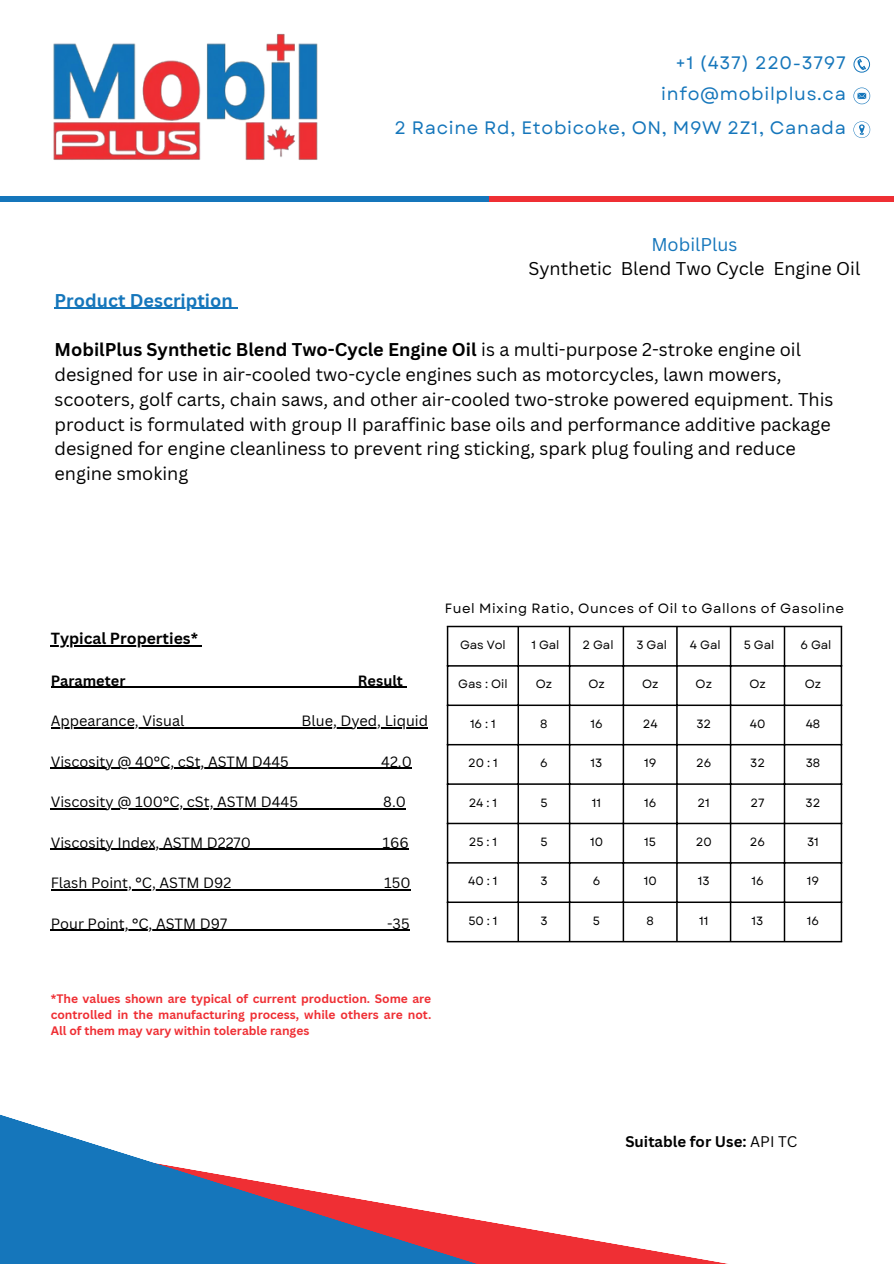
<style>
.page{position:relative;width:894px;height:1264px;background:#fff}
.page>*{position:absolute;margin:0;border:0;box-sizing:border-box;transform-origin:0 0}
.t1{font:18px/24.8px "Canva Sans";color:#000;text-align:center}
.t2{font:18px "Garet";letter-spacing:.04em;color:#1576bb}
.t3{font:700 18px "Canva Sans";color:#1576bb}
.t4{font:700 15.75px "Canva Sans";color:#000}
.t5{font:700 15px "Canva Sans";color:#000}
.t6{font:14.55px "Canva Sans";color:#000}
.t7{font:700 14.55px "Canva Sans";color:#000}
.t8{font:13.5px "Garet";letter-spacing:.04em;color:#000}
.t9{font:700 12px/16px "Canva Sans";color:#ef2f34;text-align:justify}
.t10{font:12px "Garet";color:#000}
.s1{color:#1576bb}
.s2{font-weight:700}
.s3{font-weight:400}
</style>
<div class="page">
<svg style="left:853px;top:56px;width:16px;height:17px"></svg>
<svg style="left:853px;top:88px;width:16px;height:16px"></svg>
<svg style="left:853px;top:121px;width:16px;height:17px"></svg>
<div style="left:0;top:196px;width:489px;height:6px;background:#1576bb"></div>
<div style="left:489px;top:196px;width:404px;height:6px;background:#ef2f34"></div>
<svg style="left:542px;top:1231px;width:180px;height:32px"></svg>
<svg style="left:0;top:1114px;width:542px;height:149px"></svg>
<img style="left:53px;top:33px;width:265px;height:127px">
<hr style="left:55px;top:308px;width:178px;height:1px;background:#1576bb">
<hr style="left:51px;top:645px;width:147px;height:1px;background:#000">
<hr style="left:51px;top:686px;width:74px;height:1px;background:#000">
<hr style="left:125px;top:686px;width:233px;height:1px;background:#000">
<hr style="left:358px;top:686px;width:45px;height:1px;background:#000">
<hr style="left:51px;top:727px;width:133px;height:1px;background:#000">
<hr style="left:184px;top:727px;width:117px;height:1px;background:#000">
<hr style="left:301px;top:727px;width:127px;height:1px;background:#000">
<hr style="left:51px;top:767px;width:238px;height:1px;background:#000">
<hr style="left:289px;top:767px;width:92px;height:1px;background:#000">
<hr style="left:381px;top:767px;width:31px;height:1px;background:#000">
<hr style="left:51px;top:808px;width:247px;height:1px;background:#000">
<hr style="left:298px;top:808px;width:85px;height:1px;background:#000">
<svg style="left:383px;top:808px;width:23px;height:1px"></svg>
<hr style="left:51px;top:848px;width:200px;height:1px;background:#000">
<hr style="left:251px;top:848px;width:131px;height:1px;background:#000">
<svg style="left:382px;top:848px;width:26px;height:1px"></svg>
<hr style="left:51px;top:889px;width:180px;height:1px;background:#000">
<hr style="left:231px;top:889px;width:153px;height:1px;background:#000">
<svg style="left:384px;top:889px;width:26px;height:1px"></svg>
<hr style="left:51px;top:929px;width:176px;height:1px;background:#000">
<hr style="left:227px;top:929px;width:160px;height:1px;background:#000">
<svg style="left:387px;top:929px;width:22px;height:1px"></svg>
<hr style="left:446px;top:627px;width:2px;height:313px;background:#000">
<hr style="left:517px;top:627px;width:2px;height:313px;background:#000">
<hr style="left:568px;top:627px;width:2px;height:313px;background:#000">
<hr style="left:622px;top:627px;width:2px;height:313px;background:#000">
<hr style="left:676px;top:627px;width:1px;height:313px;background:#000">
<hr style="left:729px;top:627px;width:2px;height:313px;background:#000">
<hr style="left:783px;top:627px;width:2px;height:313px;background:#000">
<hr style="left:840px;top:627px;width:1px;height:313px;background:#000">
<hr style="left:446px;top:625px;width:395px;height:2px;background:#000">
<hr style="left:446px;top:665px;width:395px;height:1px;background:#000">
<hr style="left:446px;top:704px;width:395px;height:2px;background:#000">
<hr style="left:446px;top:744px;width:395px;height:1px;background:#000">
<hr style="left:446px;top:783px;width:395px;height:1px;background:#000">
<hr style="left:446px;top:822px;width:395px;height:2px;background:#000">
<hr style="left:446px;top:862px;width:395px;height:1px;background:#000">
<hr style="left:446px;top:901px;width:395px;height:2px;background:#000">
<hr style="left:446px;top:940px;width:395px;height:2px;background:#000">
<h2 class="t2" style="left:675px;top:50px;width:172px">+1 (437) 220-3797</h2>
<p class="t2" style="left:661px;top:81px;width:186px">info@mobilplus.ca</p>
<h2 class="t2" style="left:394px;top:115px;width:453px">2 Racine Rd, Etobicoke, ON, M9W 2Z1, Canada</h2>
<p class="t1" style="left:528px;top:231px;width:333px"><span class="s1">MobilPlus<br></span>Synthetic Blend Two Cycle Engine Oil</p>
<h2 class="t3" style="left:55px;top:287px;width:180px">Product Description</h2>
<p class="t1" style="left:55px;top:337px;width:780px;text-align:left"><span class="s2">MobilPlus Synthetic Blend Two-Cycle Engine Oil</span> is a multi-purpose 2-stroke engine oil designed for use in air-cooled two-cycle engines such as motorcycles, lawn mowers, scooters, golf carts, chain saws, and other air-cooled two-stroke powered equipment. This product is formulated with group II paraffinic base oils and performance additive package designed for engine cleanliness to prevent ring sticking, spark plug fouling and reduce engine smoking</p>
<h3 class="t4" style="left:51px;top:627px;width:149px">Typical Properties*</h3>
<h3 class="t7" style="left:51px;top:670px;width:76px">Parameter</h3>
<h3 class="t7" style="left:358px;top:670px;width:46px">Result</h3>
<h4 class="t6" style="left:51px;top:710px;width:135px">Appearance, Visual</h4>
<h4 class="t6" style="left:301px;top:710px;width:128px">Blue, Dyed, Liquid</h4>
<h4 class="t6" style="left:51px;top:751px;width:239px">Viscosity @ 40°C, cSt, ASTM D445</h4>
<h4 class="t6" style="left:381px;top:751px;width:32px">42.0</h4>
<h4 class="t6" style="left:51px;top:791px;width:248px">Viscosity @ 100°C, cSt, ASTM D445</h4>
<h4 class="t6" style="left:383px;top:791px;width:24px">8.0</h4>
<h4 class="t6" style="left:51px;top:832px;width:202px">Viscosity Index, ASTM D2270</h4>
<h4 class="t6" style="left:382px;top:832px;width:28px">166</h4>
<h4 class="t6" style="left:51px;top:872px;width:182px">Flash Point, °C, ASTM D92</h4>
<h4 class="t6" style="left:384px;top:872px;width:28px">150</h4>
<h5 class="t6" style="left:51px;top:913px;width:178px">Pour Point, °C, ASTM D97</h5>
<h5 class="t6" style="left:387px;top:913px;width:24px">-35</h5>
<p class="t8" style="left:444px;top:599px;width:401px">Fuel Mixing Ratio, Ounces of Oil to Gallons of Gasoline</p>
<p class="t10" style="left:460px;top:636px;width:47px">Gas Vol</p>
<p class="t10" style="left:531px;top:636px;width:30px">1 Gal</p>
<p class="t10" style="left:582px;top:636px;width:33px">2 Gal</p>
<p class="t10" style="left:636px;top:636px;width:32px">3 Gal</p>
<p class="t10" style="left:689px;top:636px;width:32px">4 Gal</p>
<p class="t10" style="left:743px;top:636px;width:32px">5 Gal</p>
<p class="t10" style="left:800px;top:636px;width:33px">6 Gal</p>
<p class="t10" style="left:458px;top:675px;width:51px">Gas : Oil</p>
<p class="t10" style="left:535px;top:675px;width:18px">Oz</p>
<p class="t10" style="left:588px;top:675px;width:18px">Oz</p>
<p class="t10" style="left:642px;top:675px;width:18px">Oz</p>
<p class="t10" style="left:695px;top:675px;width:18px">Oz</p>
<p class="t10" style="left:749px;top:675px;width:18px">Oz</p>
<p class="t10" style="left:804px;top:675px;width:18px">Oz</p>
<p class="t10" style="left:470px;top:715px;width:27px">16:1</p>
<p class="t10" style="left:540px;top:715px;width:9px">8</p>
<p class="t10" style="left:590px;top:715px;width:14px">16</p>
<p class="t10" style="left:642px;top:715px;width:16px">24</p>
<p class="t10" style="left:696px;top:715px;width:16px">32</p>
<p class="t10" style="left:749px;top:715px;width:17px">40</p>
<p class="t10" style="left:805px;top:715px;width:16px">48</p>
<p class="t10" style="left:468px;top:754px;width:31px">20:1</p>
<p class="t10" style="left:540px;top:754px;width:9px">6</p>
<p class="t10" style="left:590px;top:754px;width:13px">13</p>
<p class="t10" style="left:644px;top:754px;width:14px">19</p>
<p class="t10" style="left:696px;top:754px;width:17px">26</p>
<p class="t10" style="left:750px;top:754px;width:16px">32</p>
<p class="t10" style="left:805px;top:754px;width:16px">38</p>
<p class="t10" style="left:468px;top:793px;width:30px">24:1</p>
<p class="t10" style="left:540px;top:793px;width:9px">5</p>
<p class="t10" style="left:591px;top:793px;width:11px">11</p>
<p class="t10" style="left:644px;top:793px;width:14px">16</p>
<p class="t10" style="left:697px;top:793px;width:14px">21</p>
<p class="t10" style="left:750px;top:793px;width:16px">27</p>
<p class="t10" style="left:805px;top:793px;width:16px">32</p>
<p class="t10" style="left:468px;top:833px;width:30px">25:1</p>
<p class="t10" style="left:540px;top:833px;width:9px">5</p>
<p class="t10" style="left:590px;top:833px;width:14px">10</p>
<p class="t10" style="left:644px;top:833px;width:13px">15</p>
<p class="t10" style="left:695px;top:833px;width:18px">20</p>
<p class="t10" style="left:749px;top:833px;width:17px">26</p>
<p class="t10" style="left:806px;top:833px;width:13px">31</p>
<p class="t10" style="left:468px;top:872px;width:31px">40:1</p>
<p class="t10" style="left:540px;top:872px;width:9px">3</p>
<p class="t10" style="left:592px;top:872px;width:9px">6</p>
<p class="t10" style="left:643px;top:872px;width:14px">10</p>
<p class="t10" style="left:697px;top:872px;width:13px">13</p>
<p class="t10" style="left:751px;top:872px;width:14px">16</p>
<p class="t10" style="left:806px;top:872px;width:14px">19</p>
<p class="t10" style="left:468px;top:911px;width:31px">50:1</p>
<p class="t10" style="left:540px;top:911px;width:9px">3</p>
<p class="t10" style="left:592px;top:911px;width:9px">5</p>
<p class="t10" style="left:646px;top:911px;width:9px">8</p>
<p class="t10" style="left:699px;top:911px;width:11px">11</p>
<p class="t10" style="left:751px;top:911px;width:13px">13</p>
<p class="t10" style="left:806px;top:911px;width:14px">16</p>
<h1 class="t9" style="left:51px;top:990px;width:382px">*The values shown are typical of current production. Some are controlled in the manufacturing process, while others are not.<br>All of them may vary within tolerable ranges</h1>
<p class="t5" style="left:625px;top:1130px;width:173px">Suitable for Use: <span class="s3">API TC</span></p>
</div>
